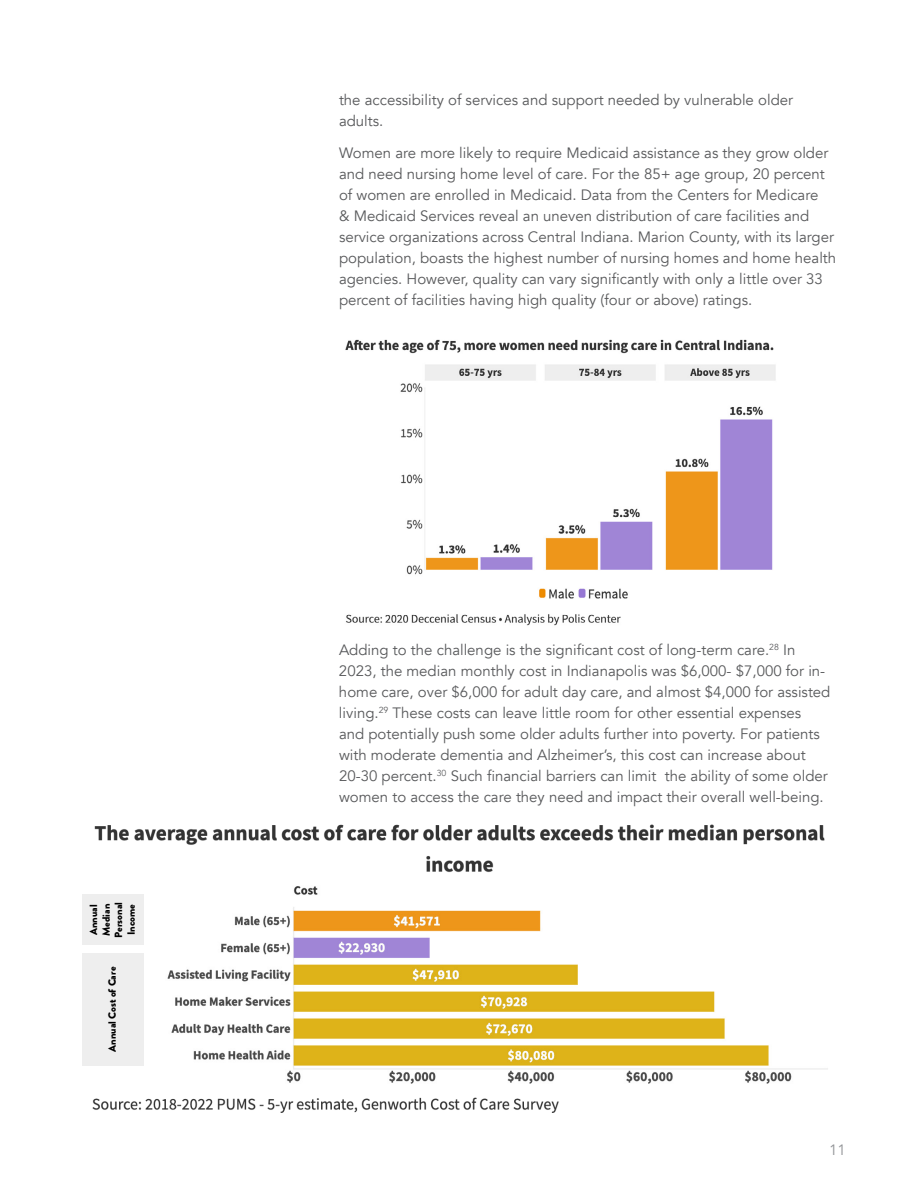
<style>
.page{position:relative;width:918px;height:1188px;background:#fff}
.page>*{position:absolute;margin:0;border:0;box-sizing:border-box;transform-origin:0 0}
.t1{font:15px/21px "Avenir";color:#58595b}
.t2{font:15px "Avenir";color:#939598}
.t3{font:900 10.5px/12.6px "Brandon Grotesque";color:#000}
</style>
<div class="page">
<img style="left:345px;top:339px;width:431px;height:287px">
<img style="left:167px;top:886px;width:661px;height:198px">
<img style="left:94px;top:824px;width:731px;height:49px">
<img style="left:92px;top:1097px;width:467px;height:16px">
<div style="left:82px;top:895px;width:62px;height:50px;background:#eee"></div>
<div style="left:82px;top:953px;width:62px;height:112px;background:#eee"></div>
<p class="t3" style="left:87px;top:938px;width:37px;rotate:-90deg">Annual<br>Median<br>Personal<br>Income</p>
<p class="t3" style="left:106px;top:1052px;width:86px;rotate:-90deg">Annual Cost of Care</p>
<p class="t1" style="left:339px;top:90px;width:456px">the accessibility of services and support needed by vulnerable older adults.</p>
<p class="t1" style="left:339px;top:142px;width:499px">Women are more likely to require Medicaid assistance as they grow older and need nursing home level of care. For the 85+ age group, 20 percent of women are enrolled in Medicaid. Data from the Centers for Medicare<br>&amp; Medicaid Services reveal an uneven distribution of care facilities and service organizations across Central Indiana. Marion County, with its larger population, boasts the highest number of nursing homes and home health agencies. However, quality can vary significantly with only a little over 33 percent of facilities having high quality (four or above) ratings.</p>
<p class="t1" style="left:339px;top:639px;width:493px">Adding to the challenge is the significant cost of long-term care.<sup>28</sup> In 2023, the median monthly cost in Indianapolis was $6,000- $7,000 for in&shy;home care, over $6,000 for adult day care, and almost $4,000 for assisted living.<sup>29</sup> These costs can leave little room for other essential expenses<br>and potentially push some older adults further into poverty. For patients with moderate dementia and Alzheimer’s, this cost can increase about 20-30 percent.<sup>30</sup> Such financial barriers can limit the ability of some older women to access the care they need and impact their overall well-being.</p>
<p class="t2" style="left:829px;top:1141px;width:18px">11</p>
</div>
